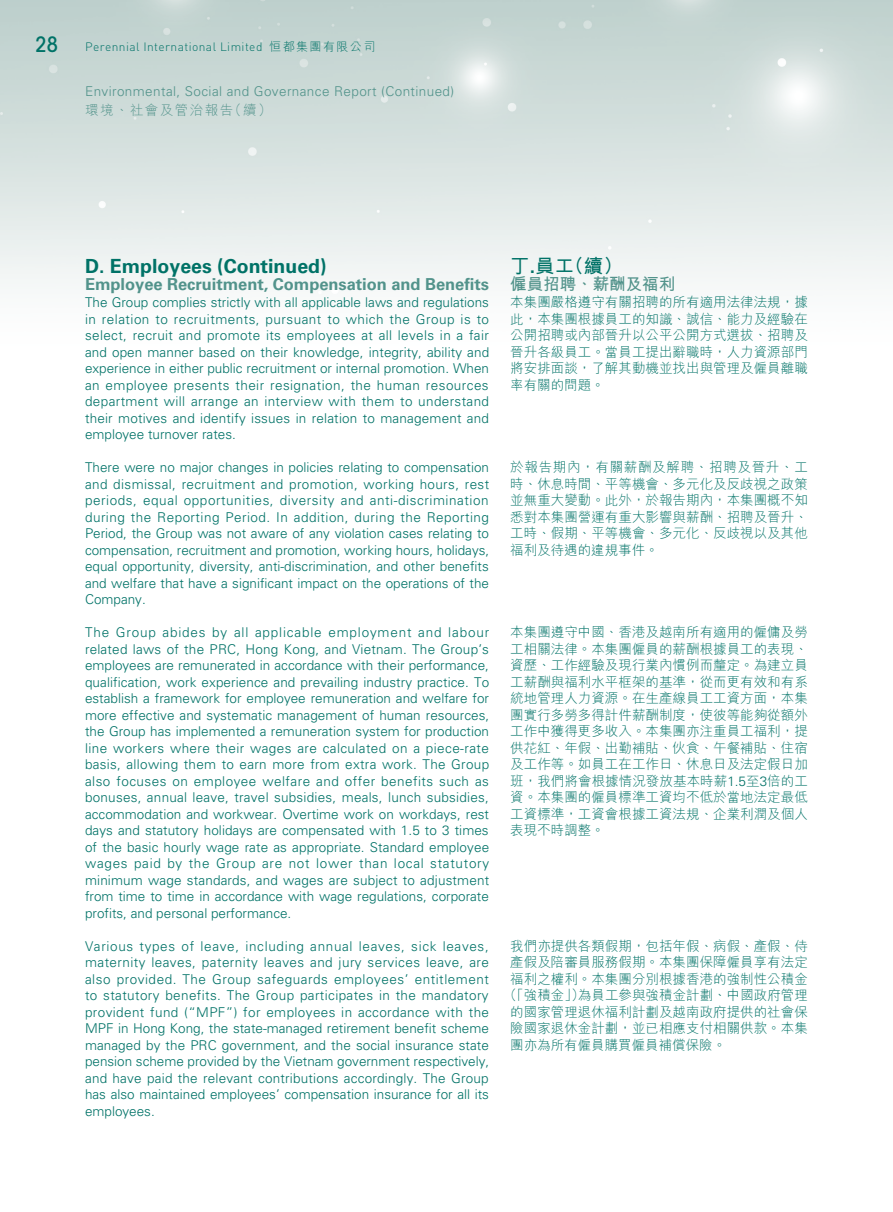
<style>
.page{position:relative;width:893px;height:1212px;background:#fff}
.page>*{position:absolute;margin:0;border:0;box-sizing:border-box;transform-origin:0 0}
.t1{font:500 condensed 21px "ITC Avant Garde Std";color:#007267}
.t2{font:700 19.5px "Univers LT Std";color:#007267}
.t3{font:700 19.5px "M Hei HK";color:#007267}
.t4{font:700 16.5px "Univers LT Std";letter-spacing:-.005em;color:#52938b}
.t5{font:700 16.5px "M Hei HK";color:#52938b}
.t6{font:300 13.5px/16.5px "Univers LT Std";color:#007267;text-align:justify}
.t7{font:300 13.5px/16.5px "M Hei HK";color:#007267;text-align:justify}
.t8{font:300 13.5px "Univers LT Std";letter-spacing:.03em;color:#52938b}
.t9{font:300 13.5px "M Hei HK";letter-spacing:.11em;color:#52938b}
.t10{font:300 12px "DIN";letter-spacing:.035em;color:#007267}
.s1{font-family:"M Hei HK"}
.s2{font-family:"Univers LT Std"}
</style>
<div class="page">
<h1 class="t1" style="left:36px;top:32px;width:24px">28</h1>
<p class="t10" style="left:85px;top:39px;width:292px">Perennial International Limited <span class="s1">恒都集團有限公司</span></p>
<p class="t8" style="left:85px;top:83px;width:371px">Environmental, Social and Governance Report (Continued)</p>
<p class="t9" style="left:85px;top:103px;width:188px">環境、社會及管治報告（續）</p>
<h2 class="t2" style="left:85px;top:254px;width:243px">D. Employees (Continued)</h2>
<p class="t4" style="left:85px;top:275px;width:405px">Employee Recruitment, Compensation and Benefits</p>
<p class="t6" style="left:85px;top:294px;width:406px">The Group complies strictly with all applicable laws and regulations in relation to recruitments, pursuant to which the Group is to select, recruit and promote its employees at all levels in a fair and open manner based on their knowledge, integrity, ability and experience in either public recruitment or internal promotion. When an employee presents their resignation, the human resources department will arrange an interview with them to understand their motives and identify issues in relation to management and employee turnover rates.</p>
<p class="t6" style="left:85px;top:459px;width:406px">There were no major changes in policies relating to compensation and dismissal, recruitment and promotion, working hours, rest periods, equal opportunities, diversity and anti-discrimination during the Reporting Period. In addition, during the Reporting Period, the Group was not aware of any violation cases relating to compensation, recruitment and promotion, working hours, holidays, equal opportunity, diversity, anti-discrimination, and other benefits and welfare that have a significant impact on the operations of the Company.</p>
<p class="t6" style="left:85px;top:624px;width:406px">The Group abides by all applicable employment and labour related laws of the PRC, Hong Kong, and Vietnam. The Group’s employees are remunerated in accordance with their performance, qualification, work experience and prevailing industry practice. To establish a framework for employee remuneration and welfare for more effective and systematic management of human resources, the Group has implemented a remuneration system for production line workers where their wages are calculated on a piece-rate basis, allowing them to earn more from extra work. The Group also focuses on employee welfare and offer benefits such as bonuses, annual leave, travel subsidies, meals, lunch subsidies, accommodation and workwear. Overtime work on workdays, rest days and statutory holidays are compensated with 1.5 to 3 times of the basic hourly wage rate as appropriate. Standard employee wages paid by the Group are not lower than local statutory minimum wage standards, and wages are subject to adjustment from time to time in accordance with wage regulations, corporate profits, and personal performance.</p>
<p class="t6" style="left:85px;top:937px;width:406px">Various types of leave, including annual leaves, sick leaves, maternity leaves, paternity leaves and jury services leave, are also provided. The Group safeguards employees’ entitlement to statutory benefits. The Group participates in the mandatory provident fund (“MPF”) for employees in accordance with the MPF in Hong Kong, the state-managed retirement benefit scheme managed by the PRC government, and the social insurance state pension scheme provided by the Vietnam government respectively, and have paid the relevant contributions accordingly. The Group has also maintained employees’ compensation insurance for all its employees.</p>
<h2 class="t3" style="left:510px;top:251px;width:114px">丁<span class="s2">.</span>員工（續）</h2>
<p class="t5" style="left:510px;top:272px;width:166px">僱員招聘、薪酬及福利</p>
<p class="t7" style="left:510px;top:294px;width:299px">本集團嚴格遵守有關招聘的所有適用法律法規，據此，本集團根據員工的知識、誠信、能力及經驗在公開招聘或內部晉升以公平公開方式選拔、招聘及晉升各級員工。當員工提出辭職時，人力資源部門將安排面談，了解其動機並找出與管理及僱員離職率有關的問題。</p>
<p class="t7" style="left:510px;top:459px;width:299px">於報告期內，有關薪酬及解聘、招聘及晉升、工時、休息時間、平等機會、多元化及反歧視之政策並無重大變動。此外，於報告期內，本集團概不知悉對本集團營運有重大影響與薪酬、招聘及晉升、工時、假期、平等機會、多元化、反歧視以及其他福利及待遇的違規事件。</p>
<p class="t7" style="left:510px;top:624px;width:299px">本集團遵守中國、香港及越南所有適用的僱傭及勞工相關法律。本集團僱員的薪酬根據員工的表現、資歷、工作經驗及現行業內慣例而釐定。為建立員工薪酬與福利水平框架的基準，從而更有效和有系統地管理人力資源。在生產線員工工資方面，本集團實行多勞多得計件薪酬制度，使彼等能夠從額外工作中獲得更多收入。本集團亦注重員工福利，提供花紅、年假、出勤補貼、伙食、午餐補貼、住宿及工作等。如員工在工作日、休息日及法定假日加班，我們將會根據情況發放基本時薪<span class="s2">1.5</span>至<span class="s2">3</span>倍的工資。本集團的僱員標準工資均不低於當地法定最低工資標準，工資會根據工資法規、企業利潤及個人表現不時調整。</p>
<p class="t7" style="left:510px;top:937px;width:299px">我們亦提供各類假期，包括年假、病假、產假、侍</p>
<p class="t7" style="left:510px;top:954px;width:299px">產假及陪審員服務假期。本集團保障僱員享有法定</p>
<p class="t7" style="left:510px;top:970px;width:299px">福利之權利。本集團分別根據香港的強制性公積金</p>
<p class="t7" style="left:503px;top:987px;width:306px">（「強積金」）為員工參與強積金計劃、中國政府管理</p>
<p class="t7" style="left:510px;top:1003px;width:299px">的國家管理退休福利計劃及越南政府提供的社會保</p>
<p class="t7" style="left:510px;top:1020px;width:299px">險國家退休金計劃，並已相應支付相關供款。本集</p>
<p class="t7" style="left:510px;top:1036px;width:217px">團亦為所有僱員購買僱員補償保險。</p>
</div>
